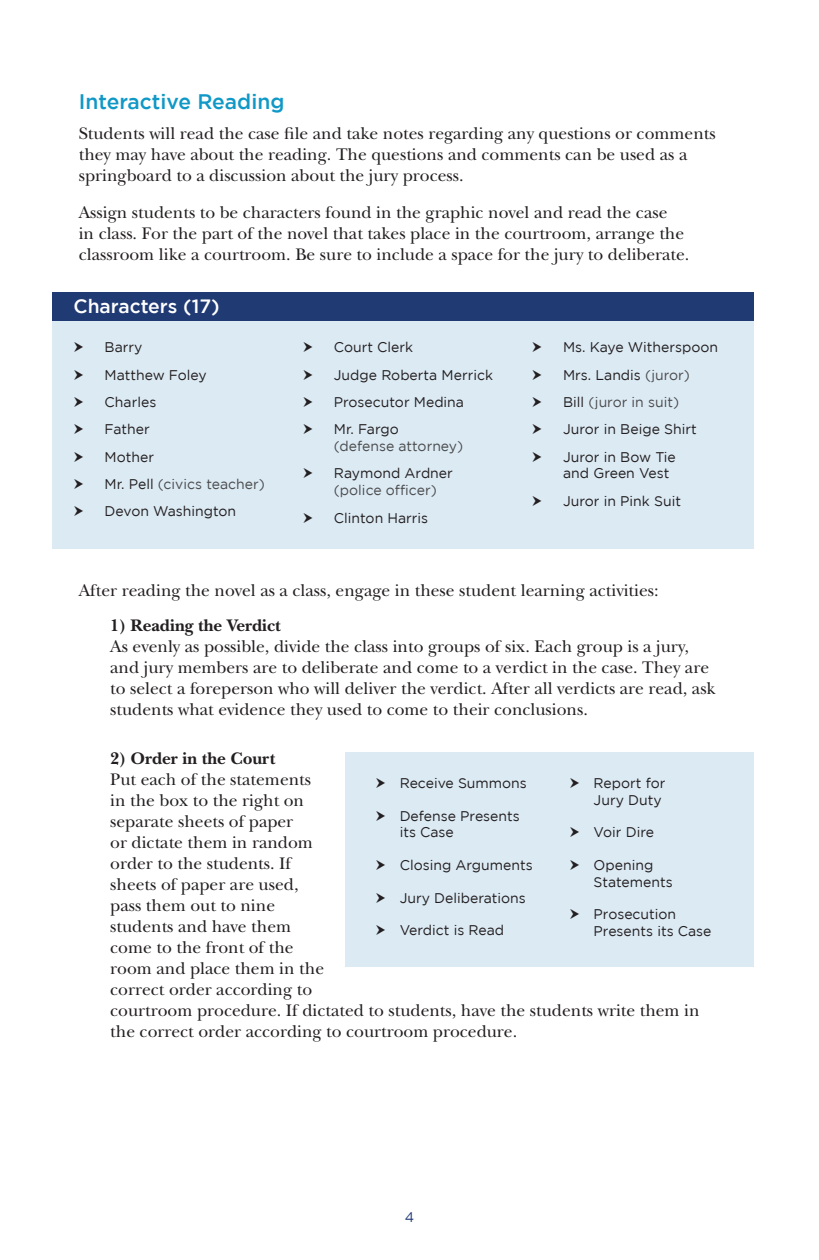
<style>
.page{position:relative;width:819px;height:1260px;background:#fff}
.page>*{position:absolute;margin:0;border:0;box-sizing:border-box;transform-origin:0 0}
.t1{font:500 21px "Gotham";color:#1098c6}
.t2{font:500 19.25px "Gotham";color:#fff}
.t3{font:17.5px/21px "New Baskerville Std";color:#231f20}
.t4{font:700 17.5px "New Baskerville Std";color:#231f20}
.t5{font:14px/16.8px "Gotham";color:#231f20}
.t6{font:14px/16.8px "Gotham";color:#4b4c4d}
.t7{font:14px "Gotham";color:#213a75}
.s1{color:#231f20}
.s2{color:#4b4c4d}
</style>
<div class="page">
<div style="left:345px;top:752px;width:409px;height:215px;background:#dceaf4"></div>
<div style="left:52px;top:313px;width:702px;height:236px;background:#dceaf4"></div>
<div style="left:52px;top:293px;width:702px;height:28px;background:#203a74"></div>
<p class="t1" style="left:79px;top:90px;width:207px">Interactive Reading</p>
<p class="t3" style="left:79px;top:123px;width:639px">Students will read the case file and take notes regarding any questions or comments they may have about the reading. The questions and comments can be used as a springboard to a discussion about the jury process.</p>
<p class="t3" style="left:79px;top:202px;width:612px">Assign students to be characters found in the graphic novel and read the case<br>in class. For the part of the novel that takes place in the courtroom, arrange the classroom like a courtroom. Be sure to include a space for the jury to deliberate.</p>
<p class="t2" style="left:74px;top:295px;width:148px">Characters (17)</p>
<p class="t5" style="left:105px;top:339px;width:39px">Barry</p>
<p class="t5" style="left:105px;top:366px;width:104px">Matthew Foley</p>
<p class="t5" style="left:105px;top:393px;width:53px">Charles</p>
<p class="t5" style="left:105px;top:421px;width:47px">Father</p>
<p class="t5" style="left:105px;top:448px;width:51px">Mother</p>
<p class="t6" style="left:105px;top:475px;width:162px"><span class="s1">Mr. Pell</span> (civics teacher)</p>
<p class="t5" style="left:105px;top:503px;width:133px">Devon Washington</p>
<p class="t5" style="left:334px;top:339px;width:81px">Court Clerk</p>
<p class="t5" style="left:334px;top:366px;width:161px">Judge Roberta Merrick</p>
<p class="t5" style="left:334px;top:393px;width:132px">Prosecutor Medina</p>
<p class="t6" style="left:334px;top:421px;width:131px"><span class="s1">Mr. Fargo<br></span>(defense attorney)</p>
<p class="t6" style="left:334px;top:465px;width:121px"><span class="s1">Raymond Ardner </span>(police officer)</p>
<p class="t5" style="left:334px;top:509px;width:96px">Clinton Harris</p>
<p class="t5" style="left:563px;top:339px;width:157px">Ms. Kaye Witherspoon</p>
<p class="t5" style="left:563px;top:366px;width:128px">Mrs. Landis <span class="s2">(juror)</span></p>
<p class="t6" style="left:563px;top:393px;width:117px"><span class="s1">Bill</span> (juror in suit)</p>
<p class="t5" style="left:563px;top:421px;width:135px">Juror in Beige Shirt</p>
<p class="t5" style="left:563px;top:448px;width:114px">Juror in Bow Tie and Green Vest</p>
<p class="t5" style="left:563px;top:492px;width:119px">Juror in Pink Suit</p>
<p class="t3" style="left:79px;top:580px;width:581px">After reading the novel as a class, engage in these student learning activities:</p>
<p class="t4" style="left:110px;top:615px;width:172px">1) Reading the Verdict</p>
<p class="t3" style="left:110px;top:636px;width:607px">As evenly as possible, divide the class into groups of six. Each group is a jury, and jury members are to deliberate and come to a verdict in the case. They are to select a foreperson who will deliver the verdict. After all verdicts are read, ask students what evidence they used to come to their conclusions.</p>
<p class="t4" style="left:110px;top:749px;width:167px">2) Order in the Court</p>
<p class="t3" style="left:110px;top:769px;width:591px">Put each of the statements<br>in the box to the right on<br>separate sheets of paper<br>or dictate them in random<br>order to the students. If<br>sheets of paper are used,<br>pass them out to nine<br>students and have them<br>come to the front of the<br>room and place them in the<br>correct order according to<br>courtroom procedure. If dictated to students, have the students write them in the correct order according to courtroom procedure.</p>
<p class="t5" style="left:594px;top:774px;width:73px">Report for<br>Jury Duty</p>
<p class="t5" style="left:594px;top:824px;width:62px">Voir Dire</p>
<p class="t5" style="left:594px;top:856px;width:81px">Opening<br>Statements</p>
<p class="t5" style="left:594px;top:906px;width:119px">Prosecution<br>Presents its Case</p>
<p class="t5" style="left:400px;top:774px;width:129px">Receive Summons</p>
<p class="t5" style="left:400px;top:807px;width:122px">Defense Presents its Case</p>
<p class="t5" style="left:400px;top:856px;width:135px">Closing Arguments</p>
<p class="t5" style="left:400px;top:889px;width:128px">Jury Deliberations</p>
<p class="t5" style="left:400px;top:921px;width:106px">Verdict is Read</p>
<p class="t7" style="left:405px;top:1210px;width:11px">4</p>
</div>
